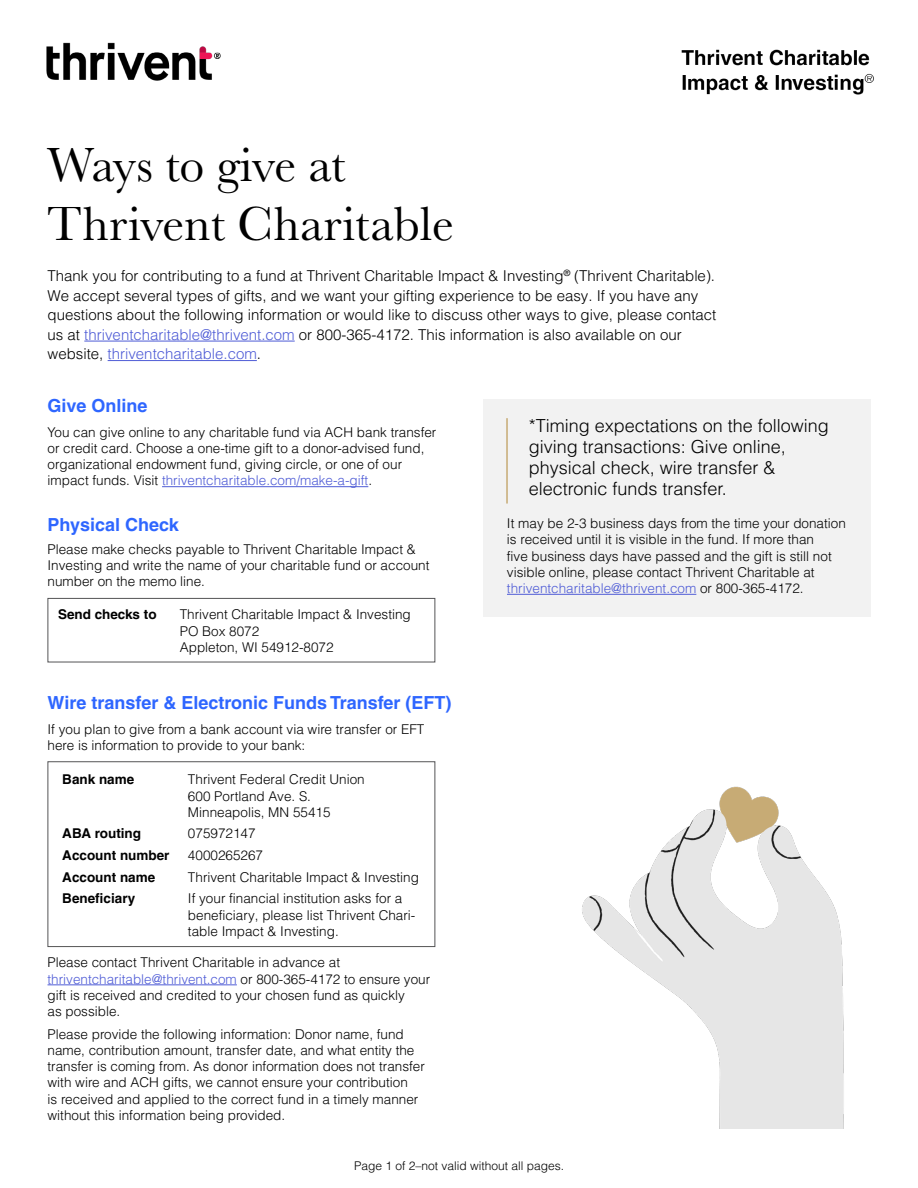
<style>
.page{position:relative;width:918px;height:1188px;background:#fff}
.page>*{position:absolute;margin:0;border:0;box-sizing:border-box;transform-origin:0 0}
.t1{font:49.5px/59.4px "Baskerville URW";color:#000}
.t2{font:300 18px/21px "Helvetica LT Pro";color:#000}
.t3{font:700 18px "Helvetica LT Pro";color:#2e66ff}
.t4{font:300 15px/19.5px "Helvetica LT Pro";color:#000}
.t5{font:300 13.5px/16.2px "Helvetica LT Pro";color:#000}
.t6{font:700 13.5px "Helvetica LT Pro";color:#000}
.t7{font:300 12px "Helvetica LT Pro";color:#000}
.s1{color:#4f5cd6}
</style>
<div class="page">
<hr style="left:84px;top:341px;width:211px;height:1px;background:#4f5cd6">
<hr style="left:108px;top:360px;width:149px;height:1px;background:#4f5cd6">
<hr style="left:162px;top:486px;width:206px;height:1px;background:#4f5cd6">
<hr style="left:48px;top:985px;width:189px;height:1px;background:#4f5cd6">
<div style="left:48px;top:761px;width:387px;height:186px;border:1px solid #545456"></div>
<div style="left:48px;top:598px;width:387px;height:64px;border:1px solid #545456"></div>
<img style="left:46px;top:42px;width:175px;height:39px">
<img style="left:681px;top:49px;width:193px;height:46px">
<div style="left:483px;top:400px;width:388px;height:217px;background:#f2f2f2"></div>
<hr style="left:507px;top:594px;width:189px;height:1px;background:#4f5cd6">
<hr style="left:506px;top:418px;width:2px;height:86px;background:#c7ab75">
<img style="left:582px;top:786px;width:262px;height:343px">
<h1 class="t1" style="left:48px;top:133px;width:408px">Ways to give at<br>Thrivent Charitable</h1>
<p class="t4" style="left:48px;top:266px;width:670px">Thank you for contributing to a fund at Thrivent Charitable Impact &amp; Investing<sup>®</sup> (Thrivent Charitable).<br>We accept several types of gifts, and we want your gifting experience to be easy. If you have any questions about the following information or would like to discuss other ways to give, please contact us at <span class="s1">thriventcharitable@thrivent.com</span> or 800-365-4172. This information is also available on our website, <span class="s1">thriventcharitable.com</span>.</p>
<h2 class="t3" style="left:48px;top:395px;width:102px">Give Online</h2>
<p class="t5" style="left:48px;top:424px;width:390px">You can give online to any charitable fund via ACH bank transfer or credit card. Choose a one-time gift to a donor-advised fund, organizational endowment fund, giving circle, or one of our impact funds. Visit <span class="s1">thriventcharitable.com/make-a-gift</span>.</p>
<h2 class="t3" style="left:48px;top:514px;width:133px">Physical Check</h2>
<p class="t5" style="left:48px;top:541px;width:383px">Please make checks payable to Thrivent Charitable Impact &amp;<br>Investing and write the name of your charitable fund or account number on the memo line.</p>
<p class="t6" style="left:58px;top:606px;width:100px">Send checks to</p>
<p class="t5" style="left:180px;top:606px;width:233px">Thrivent Charitable Impact &amp; Investing<br>PO Box 8072<br>Appleton, WI 54912-8072</p>
<h2 class="t3" style="left:48px;top:692px;width:406px">Wire transfer &amp; Electronic Funds Transfer (EFT)</h2>
<p class="t5" style="left:48px;top:721px;width:378px">If you plan to give from a bank account via wire transfer or EFT here is information to provide to your bank:</p>
<p class="t6" style="left:62px;top:771px;width:74px">Bank name</p>
<p class="t5" style="left:188px;top:771px;width:178px">Thrivent Federal Credit Union<br>600 Portland Ave. S.<br>Minneapolis, MN 55415</p>
<p class="t6" style="left:62px;top:825px;width:80px">ABA routing</p>
<p class="t5" style="left:188px;top:825px;width:69px">075972147</p>
<p class="t6" style="left:62px;top:847px;width:109px">Account number</p>
<p class="t5" style="left:188px;top:847px;width:77px">4000265267</p>
<p class="t6" style="left:62px;top:869px;width:95px">Account name</p>
<p class="t5" style="left:188px;top:869px;width:233px">Thrivent Charitable Impact &amp; Investing</p>
<p class="t6" style="left:62px;top:890px;width:74px">Beneficiary</p>
<p class="t5" style="left:188px;top:890px;width:229px">If your financial institution asks for a beneficiary, please list Thrivent Chari&shy;table Impact &amp; Investing.</p>
<p class="t5" style="left:48px;top:954px;width:384px">Please contact Thrivent Charitable in advance at <span class="s1">thriventcharitable@thrivent.com</span> or 800-365-4172 to ensure your gift is received and credited to your chosen fund as quickly<br>as possible.</p>
<p class="t5" style="left:48px;top:1026px;width:379px">Please provide the following information: Donor name, fund name, contribution amount, transfer date, and what entity the transfer is coming from. As donor information does not transfer with wire and ACH gifts, we cannot ensure your contribution<br>is received and applied to the correct fund in a timely manner without this information being provided.</p>
<h2 class="t2" style="left:529px;top:415px;width:302px">*Timing expectations on the following giving transactions: Give online, physical check, wire transfer &amp; electronic funds transfer.</h2>
<p class="t5" style="left:507px;top:515px;width:340px">It may be 2-3 business days from the time your donation is received until it is visible in the fund. If more than<br>five business days have passed and the gift is still not visible online, please contact Thrivent Charitable at <span class="s1">thriventcharitable@thrivent.com</span> or 800-365-4172.</p>
<p class="t7" style="left:354px;top:1159px;width:212px">Page 1 of 2–not valid without all pages.</p>
</div>
